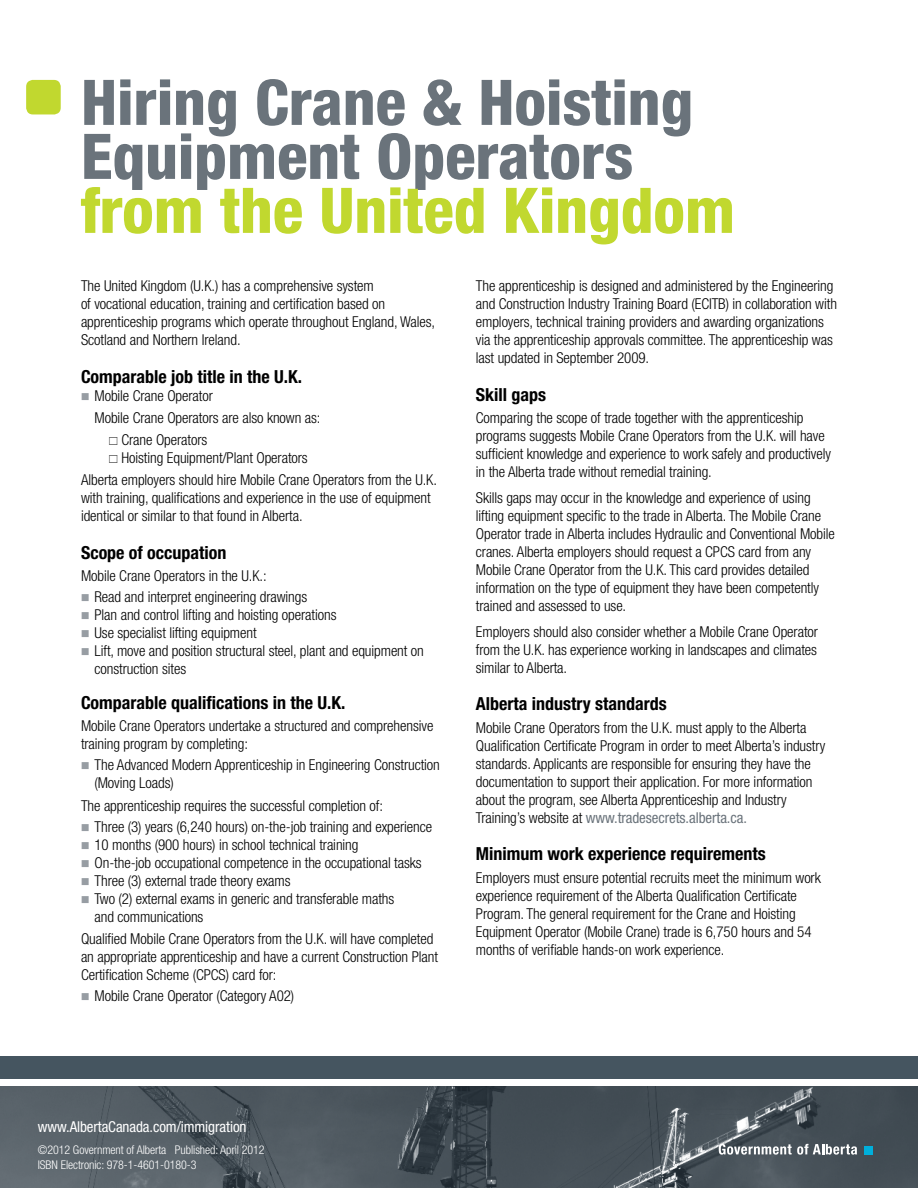
<style>
.page{position:relative;width:918px;height:1188px;background:#fff}
.page>*{position:absolute;margin:0;border:0;box-sizing:border-box;transform-origin:0 0}
.t1{font:800 condensed 63px/54px "Helvetica Neue LT Std";color:#6a737b}
.t2{font:800 condensed 63px "Helvetica Neue LT Std";color:#c1d82f}
.t3{font:700 condensed 18px "Helvetica Neue LT Std";color:#000}
.t4{font:300 condensed 15px/18px "Helvetica Neue LT Std";letter-spacing:-.005em;color:#000}
.t5{font:condensed 15px "Helvetica Neue LT Std";letter-spacing:-.005em;color:#fff}
.t6{font:300 condensed 12px/14.4px "Helvetica Neue LT Std";letter-spacing:-.005em;color:#fff}
.s1{font-weight:400;color:#6a737b}
</style>
<div class="page">
<div style="left:0;top:1056px;width:918px;height:22px;background:#455560"></div>
<img style="left:0;top:1086px;width:918px;height:102px">
<div style="left:26px;top:80px;width:35px;height:34px;background:#c1d82f;border-radius:7px"></div>
<svg style="left:719px;top:1144px;width:138px;height:11px"></svg>
<div style="left:864px;top:1146px;width:9px;height:8px;background:#00afdb"></div>
<h1 class="t1" style="left:81px;top:74px;width:614px">Hiring Crane &amp; Hoisting<br>Equipment Operators</h1>
<h1 class="t2" style="left:81px;top:171px;width:656px">from the United Kingdom</h1>
<p class="t4" style="left:81px;top:277px;width:356px">The United Kingdom (U.K.) has a comprehensive system<br>of vocational education, training and certification based on apprenticeship programs which operate throughout England, Wales, Scotland and Northern Ireland.</p>
<p class="t3" style="left:81px;top:366px;width:223px">Comparable job title in the U.K.</p>
<p class="t4" style="left:94px;top:387px;width:120px">Mobile Crane Operator</p>
<p class="t4" style="left:94px;top:409px;width:228px">Mobile Crane Operators are also known as:</p>
<p class="t4" style="left:122px;top:430px;width:87px">Crane Operators</p>
<p class="t4" style="left:81px;top:446px;width:358px;line-height:22.4px;text-indent:40px">Hoisting Equipment/Plant Operators<br>Alberta employers should hire Mobile Crane Operators from the U.K.</p>
<p class="t4" style="left:81px;top:489px;width:351px">with training, qualifications and experience in the use of equipment identical or similar to that found in Alberta.</p>
<p class="t3" style="left:81px;top:541px;width:147px">Scope of occupation</p>
<p class="t4" style="left:94px;top:565px;width:214px;line-height:21.3px;text-indent:-14px">Mobile Crane Operators in the U.K.:<br>Read and interpret engineering drawings</p>
<p class="t4" style="left:94px;top:606px;width:331px">Plan and control lifting and hoisting operations<br>Use specialist lifting equipment<br>Lift, move and position structural steel, plant and equipment on construction sites</p>
<p class="t3" style="left:81px;top:691px;width:266px">Comparable qualifications in the U.K.</p>
<p class="t4" style="left:81px;top:717px;width:354px">Mobile Crane Operators undertake a structured and comprehensive training program by completing:</p>
<p class="t4" style="left:94px;top:756px;width:347px">The Advanced Modern Apprenticeship in Engineering Construction (Moving Loads)</p>
<p class="t4" style="left:94px;top:795px;width:339px;line-height:21.3px;text-indent:-14px">The apprenticeship requires the successful completion of:<br>Three (3) years (6,240 hours) on-the-job training and experience</p>
<p class="t4" style="left:94px;top:835px;width:329px">10 months (900 hours) in school technical training<br>On-the-job occupational competence in the occupational tasks Three (3) external trade theory exams<br>Two (2) external exams in generic and transferable maths<br>and communications</p>
<p class="t4" style="left:81px;top:930px;width:359px">Qualified Mobile Crane Operators from the U.K. will have completed an appropriate apprenticeship and have a current Construction Plant<br>Certification Scheme (CPCS) card for:</p>
<p class="t4" style="left:94px;top:987px;width:201px">Mobile Crane Operator (Category A02)</p>
<p class="t4" style="left:476px;top:277px;width:363px">The apprenticeship is designed and administered by the Engineering and Construction Industry Training Board (ECITB) in collaboration with employers, technical training providers and awarding organizations via the apprenticeship approvals committee. The apprenticeship was last updated in September 2009.</p>
<p class="t3" style="left:476px;top:384px;width:72px">Skill gaps</p>
<p class="t4" style="left:476px;top:409px;width:357px">Comparing the scope of trade together with the apprenticeship programs suggests Mobile Crane Operators from the U.K. will have sufficient knowledge and experience to work safely and productively in the Alberta trade without remedial training.</p>
<p class="t4" style="left:476px;top:489px;width:361px">Skills gaps may occur in the knowledge and experience of using lifting equipment specific to the trade in Alberta. The Mobile Crane Operator trade in Alberta includes Hydraulic and Conventional Mobile cranes. Alberta employers should request a CPCS card from any Mobile Crane Operator from the U.K. This card provides detailed information on the type of equipment they have been competently trained and assessed to use.</p>
<p class="t4" style="left:476px;top:622px;width:344px;text-align:justify">Employers should also consider whether a Mobile Crane Operator from the U.K. has experience working in landscapes and climates similar to Alberta.</p>
<p class="t3" style="left:476px;top:693px;width:192px">Alberta industry standards</p>
<p class="t4" style="left:476px;top:718px;width:351px">Mobile Crane Operators from the U.K. must apply to the Alberta Qualification Certificate Program in order to meet Alberta’s industry standards. Applicants are responsible for ensuring they have the documentation to support their application. For more information about the program, see Alberta Apprenticeship and Industry Training’s website at <span class="s1">www.tradesecrets.alberta.ca.</span></p>
<p class="t3" style="left:476px;top:843px;width:291px">Minimum work experience requirements</p>
<p class="t4" style="left:476px;top:868px;width:346px">Employers must ensure potential recruits meet the minimum work experience requirement of the Alberta Qualification Certificate Program. The general requirement for the Crane and Hoisting Equipment Operator (Mobile Crane) trade is 6,750 hours and 54 months of verifiable hands-on work experience.</p>
<p class="t5" style="left:38px;top:1118px;width:210px">www.AlbertaCanada.com/immigration</p>
<p class="t6" style="left:38px;top:1143px;width:228px">©2012 Government of Alberta Published: April 2012<br>ISBN Electronic: 978-1-4601-0180-3</p>
</div>
